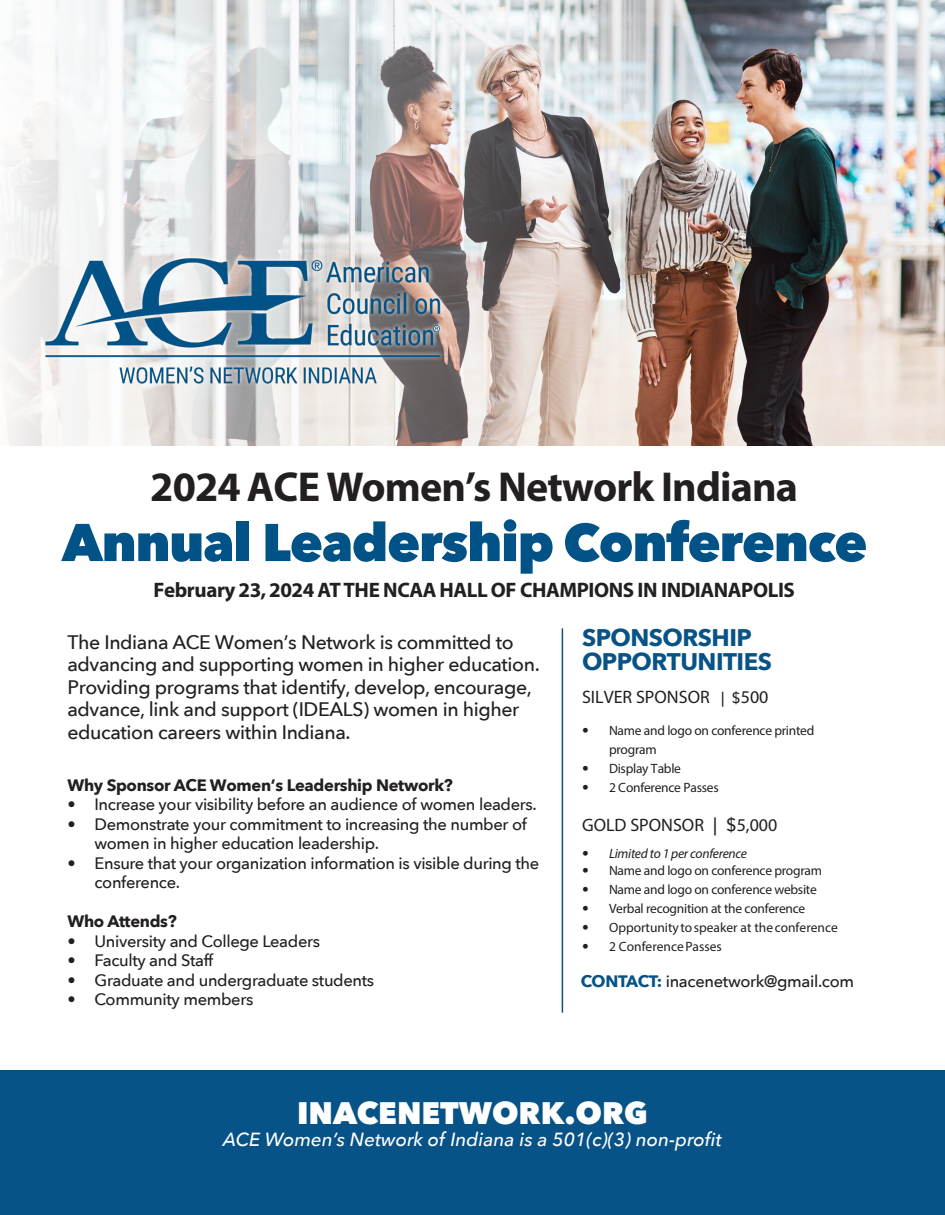
<style>
.page{position:relative;width:945px;height:1215px;background:#fff}
.page>*{position:absolute;margin:0;border:0;box-sizing:border-box;transform-origin:0 0}
.t1{font:800 52.5px "Avenir Next";letter-spacing:-.02em;color:#015287}
.t2{font:700 42px "Myriad Pro";letter-spacing:-.02em;color:#231f20}
.t3{font:800 31.05px "Avenir Next";color:#fff}
.t4{font:700 24px/24px "Avenir Next";letter-spacing:-.02em;color:#075286}
.t5{font:700 21px "Myriad Pro";letter-spacing:-.02em;color:#231f20}
.t6{font:500 19.5px/22.5px "Avenir Next";letter-spacing:-.02em;color:#231f20}
.t7{font:italic 500 18.9px "Avenir Next";color:#fff}
.t8{font:18px "Myriad Pro";color:#231f20}
.t9{font:500 16.5px/19.5px "Avenir Next";letter-spacing:-.02em;color:#231f20}
.t10{font:700 16.5px "Avenir Next";letter-spacing:-.02em;color:#231f20}
.t11{font:13.5px/18.9px "Myriad Pro";letter-spacing:-.02em;color:#231f20}
.t12{font:13.5px "Myriad Pro";color:#231f20}
.t13{font:italic 13.5px "Myriad Pro";letter-spacing:-.02em;color:#231f20}
.s1{font-family:"Avenir Next";font-weight:500;font-size:15px}
.s2{font-family:"Avenir Next"}
.s3{font-family:"Avenir Next";font-weight:500}
.s4{font-family:"Avenir Next";font-style:normal}
.s5{font-weight:700;color:#075286}
</style>
<div class="page">
<img style="left:6px;top:0;width:939px;height:446px">
<img style="left:40px;top:242px;width:411px;height:158px">
<div style="left:0;top:1070px;width:945px;height:145px;background:#075286"></div>
<hr style="left:562px;top:628px;width:1px;height:385px;background:#075286">
<h2 class="t2" style="left:150px;top:459px;width:649px">2024 ACE Women’s Network Indiana</h2>
<h1 class="t1" style="left:62px;top:510px;width:807px">Annual Leadership Conference</h1>
<p class="t5" style="left:154px;top:576px;width:643px">February 23,2024 ATTHE NCAA HALL OF CHAMPIONS IN INDIANAPOLIS</p>
<p class="t6" style="left:67px;top:630px;width:474px">The Indiana ACE Women’s Network is committed to advancing and supporting women in higher education.<br>Providing programs that identify, develop, encourage, advance, link and support (IDEALS) women in higher education careers within Indiana.</p>
<p class="t10" style="left:67px;top:775px;width:387px">Why Sponsor ACE Women’s Leadership Network?</p>
<p class="t9" style="left:68px;top:794px;width:471px">• Increase your visibility before an audience of women leaders.</p>
<p class="t9" style="left:94px;top:814px;width:434px;text-indent:-27px">• Demonstrate your commitment to increasing the number of women in higher education leadership.</p>
<p class="t9" style="left:94px;top:853px;width:446px;text-indent:-27px">• Ensure that your organization information is visible during the conference.</p>
<p class="t10" style="left:68px;top:911px;width:111px">Who Attends?</p>
<p class="t9" style="left:68px;top:931px;width:254px">• University and College Leaders</p>
<p class="t9" style="left:68px;top:950px;width:147px">• Faculty and Staff</p>
<p class="t9" style="left:68px;top:970px;width:308px">• Graduate and undergraduate students</p>
<p class="t9" style="left:68px;top:989px;width:187px">• Community members</p>
<h3 class="t4" style="left:582px;top:626px;width:191px">SPONSORSHIP<br>OPPORTUNITIES</h3>
<p class="t8" style="left:582px;top:686px;width:188px">SILVER SPONSOR <span class="s1">| $</span>500</p>
<p class="t11" style="left:609px;top:721px;width:207px;text-indent:-27px"><span class="s2">•</span> Name and logo on conference printed program</p>
<p class="t11" style="left:582px;top:759px;width:100px"><span class="s2">•</span> Display Table</p>
<p class="t11" style="left:582px;top:778px;width:138px"><span class="s2">•</span> 2 Conference Passes</p>
<p class="t8" style="left:582px;top:814px;width:197px">GOLD SPONSOR <span class="s3">| $</span>5,000</p>
<p class="t13" style="left:582px;top:845px;width:167px"><span class="s4">•</span> Limited to 1 per conference</p>
<p class="t11" style="left:582px;top:861px;width:241px"><span class="s2">•</span> Name and logo on conference program</p>
<p class="t11" style="left:582px;top:880px;width:236px"><span class="s2">•</span> Name and logo on conference website</p>
<p class="t11" style="left:582px;top:899px;width:225px"><span class="s2">•</span> Verbal recognition at the conference</p>
<p class="t12" style="left:582px;top:919px;width:257px"><span class="s2">•</span> Opportunity to speaker at the conference</p>
<p class="t12" style="left:582px;top:938px;width:141px"><span class="s2">•</span> 2 Conference Passes</p>
<p class="t9" style="left:581px;top:970px;width:275px"><span class="s5">CONTACT:</span> inacenetwork@gmail.com</p>
<h3 class="t3" style="left:297px;top:1094px;width:352px">INACENETWORK.ORG</h3>
<p class="t7" style="left:223px;top:1128px;width:500px">ACE Women’s Network of Indiana is a 501(c)(3) non-profit</p>
</div>
